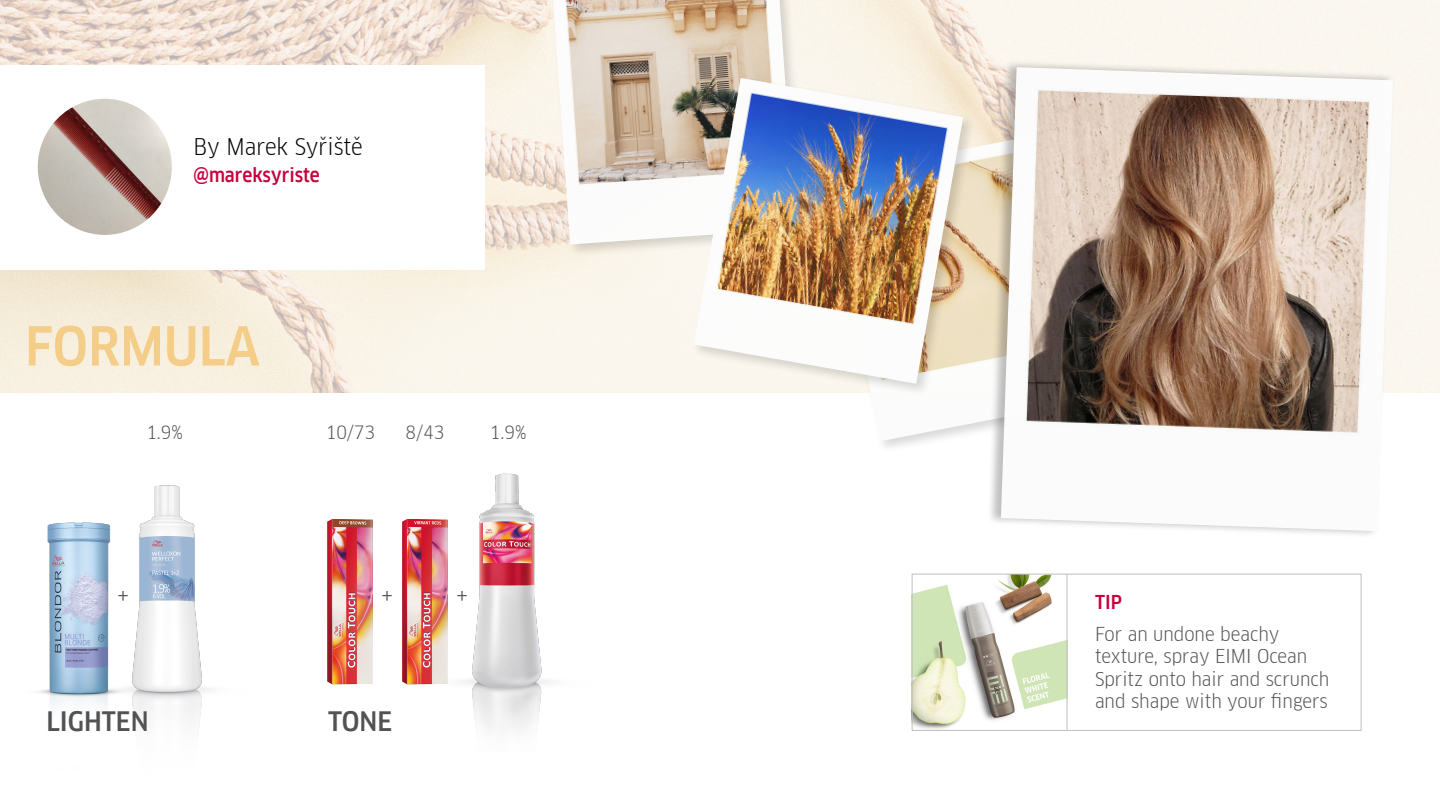
<style>
.page{position:relative;width:1440px;height:810px;background:#fff}
.page>*{position:absolute;margin:0;border:0;box-sizing:border-box;transform-origin:0 0}
.t1{font:500 52.5px "Clan Offc Pro Narr";color:#f4cd89}
.t2{font:500 26.25px "Clan Offc Pro Narr";color:#525252}
.t3{font:23.85px "Clan Offc Pro Narr";color:#505050}
.t4{font:22.5px "Clan Offc Pro Narr";color:#000}
.t5{font:18.75px/22.5px "Clan Offc Pro Narr";color:#525252}
.t6{font:500 18.75px "Clan Offc Pro Narr";color:#c8003c}
.t7{font:18px "Clan Offc Pro Narr";color:#505050}
</style>
<div class="page">
<img style="left:463px;top:473px;width:87px;height:256px">
<img style="left:181px;top:517px;width:29px;height:209px">
<img style="left:38px;top:485px;width:143px;height:241px">
<img style="left:914px;top:576px;width:153px;height:153px">
<img style="left:0;top:0;width:1440px;height:393px">
<div style="left:0;top:65px;width:484px;height:205px;background:#fff"></div>
<img style="left:38px;top:99px;width:134px;height:136px">
<div style="left:826px;top:130px;width:289px;height:324px;background:#000;opacity:.15"></div>
<img style="left:828px;top:132px;width:159px;height:309px">
<div style="left:548px;top:0;width:261px;height:258px;background:#000;opacity:.15"></div>
<img style="left:553px;top:0;width:243px;height:245px">
<div style="left:691px;top:76px;width:285px;height:321px;background:#000;opacity:.15"></div>
<img style="left:694px;top:78px;width:269px;height:306px">
<div style="left:987px;top:59px;width:408px;height:480px;background:#000;opacity:.25"></div>
<img style="left:1001px;top:67px;width:392px;height:464px">
<div style="left:912px;top:574px;width:450px;height:157px;border:1px solid #bfbfbf"></div>
<hr style="left:1067px;top:574px;width:1px;height:157px;background:#bfbfbf">
<img style="left:402px;top:519px;width:46px;height:166px">
<img style="left:327px;top:519px;width:46px;height:166px">
<p class="t4" style="left:194px;top:133px;width:171px">By Marek Syřiště</p>
<p class="t6" style="left:194px;top:163px;width:128px">@mareksyriste</p>
<h1 class="t1" style="left:25px;top:314px;width:237px">FORMULA</h1>
<p class="t7" style="left:146px;top:421px;width:38px">1.9%</p>
<p class="t7" style="left:326px;top:421px;width:51px">10/73</p>
<p class="t7" style="left:406px;top:421px;width:40px">8/43</p>
<p class="t7" style="left:490px;top:421px;width:38px">1.9%</p>
<p class="t3" style="left:117px;top:581px;width:14px">+</p>
<h2 class="t2" style="left:46px;top:705px;width:104px">LIGHTEN</h2>
<p class="t3" style="left:381px;top:581px;width:14px">+</p>
<h2 class="t2" style="left:328px;top:705px;width:65px">TONE</h2>
<p class="t3" style="left:456px;top:581px;width:14px">+</p>
<p class="t6" style="left:1095px;top:591px;width:28px">TIP</p>
<p class="t5" style="left:1095px;top:623px;width:236px">For an undone beachy texture, spray EIMI Ocean<br>Spritz onto hair and scrunch and shape with your fingers</p>
</div>
